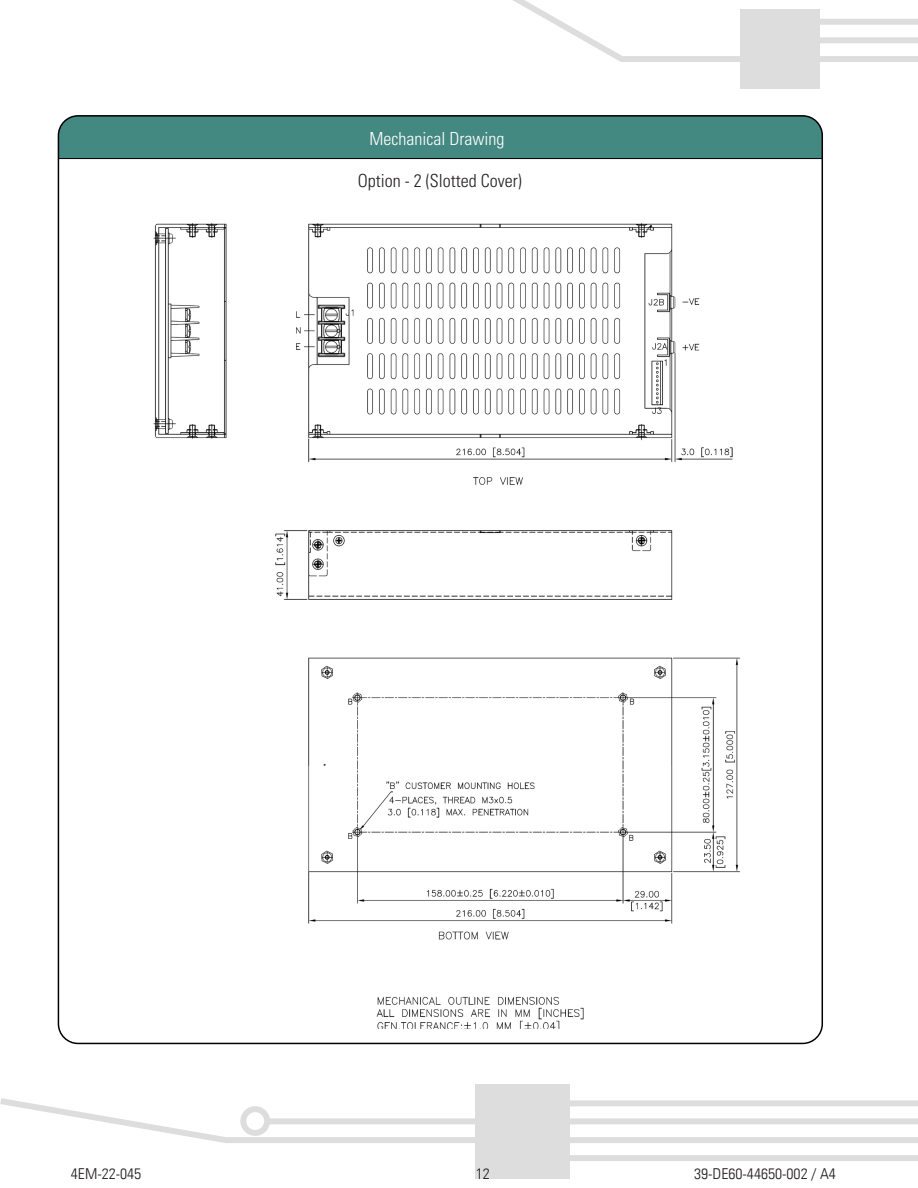
<style>
.page{position:relative;width:918px;height:1188px;background:#fff}
.page>*{position:absolute;margin:0;border:0;box-sizing:border-box;transform-origin:0 0}
.t1{font:300 condensed 18px "Univers LT Std";color:#fff}
.t2{font:300 condensed 18px "Univers LT Std";color:#231f20}
.t3{font:300 condensed 15px "Univers LT";color:#231f20;scale:1.06 1}
</style>
<div class="page">
<div style="left:740px;top:9px;width:80px;height:79px;background:#dedddd"></div>
<svg style="left:513px;top:0;width:405px;height:62px"></svg>
<div style="left:475px;top:1084px;width:95px;height:94px;background:#dedddd"></div>
<svg style="left:0;top:1098px;width:918px;height:45px"></svg>
<div style="left:564px;top:1155px;width:354px;height:6px;background:#dedddd"></div>
<div style="left:58px;top:117px;width:762px;height:42px;background:#438881"></div>
<img style="left:153px;top:223px;width:587px;height:806px">
<p class="t1" style="left:415px;top:125px;width:98px">Derating Curve</p>
<p class="t2" style="left:358px;top:170px;width:165px">Option - 2 (Slotted Cover)</p>
<p class="t1" style="left:369px;top:128px;width:136px">Mechanical Drawing</p>
<p class="t3" style="left:71px;top:1165px;width:68px">4EM-22-045</p>
<p class="t3" style="left:476px;top:1165px;width:15px">12</p>
<p class="t3" style="left:694px;top:1165px;width:135px">39-DE60-44650-002 / A4</p>
</div>
